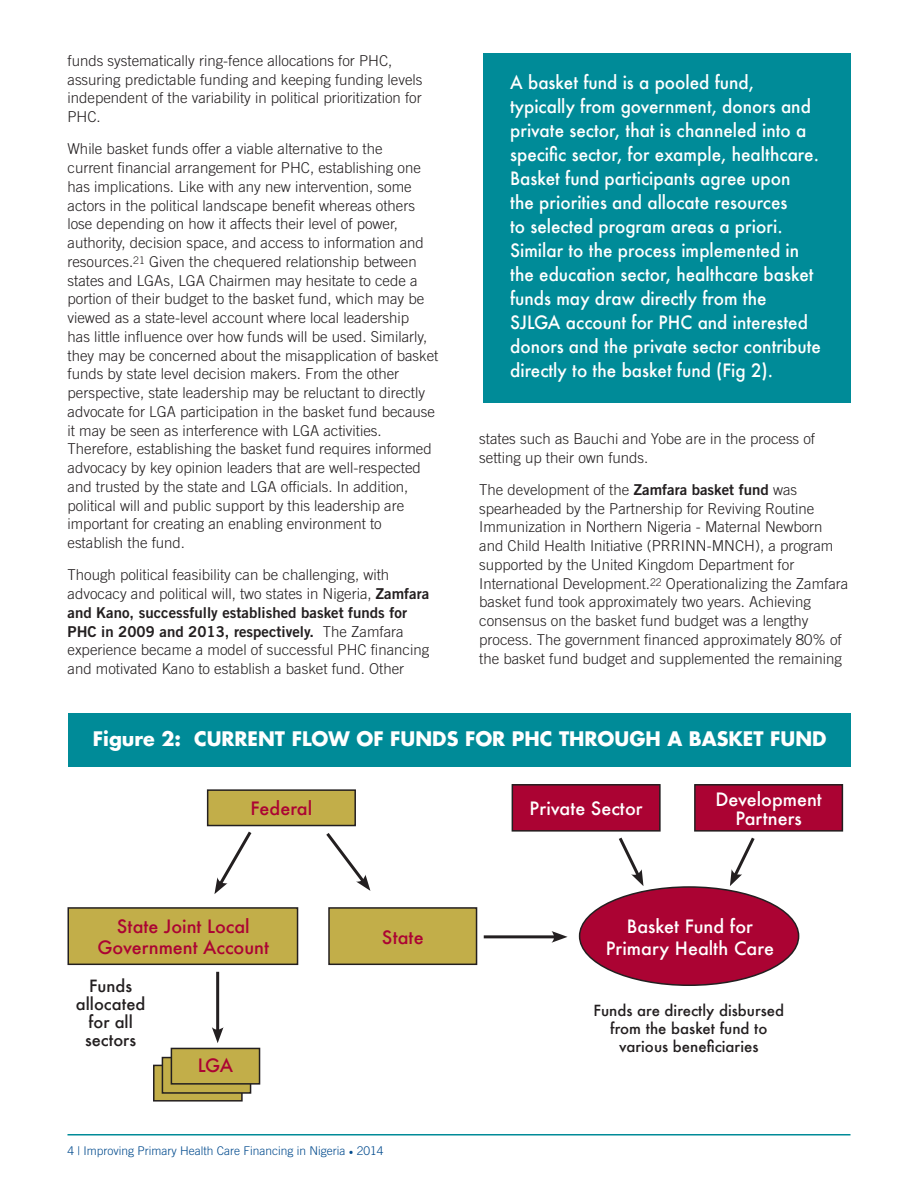
<style>
.page{position:relative;width:918px;height:1188px;background:#fff}
.page>*{position:absolute;margin:0;border:0;box-sizing:border-box;transform-origin:0 0}
.t1{font:700 19.5px "Futura";color:#fff}
.t2{font:500 18px/24px "Futura";color:#fff;scale:.95 1}
.t3{font:500 18px/21.6px "Futura";color:#fff;text-align:center}
.t4{font:500 18px/21.6px "Futura";color:#ab0333;text-align:center}
.t5{font:500 16.5px/18px "Futura";color:#231f20;text-align:center}
.t6{font:300 15px/18.8px "Trade Gothic";color:#231f20}
.t7{font:500 15px/18px "Futura";color:#231f20;text-align:center}
.t8{font:300 12px "Trade Gothic";color:#004a8d}
.s1{font-family:"Trade Gothic Bold Two";font-weight:400}
.s2{font-family:"Minion Pro";font-weight:400}
</style>
<div class="page">
<div style="left:483px;top:54px;width:367px;height:349px;background:#008b98"></div>
<hr style="left:68px;top:1134px;width:782px;height:2px;background:#008b98">
<div style="left:68px;top:713px;width:783px;height:54px;background:#008b98"></div>
<div style="left:580px;top:887px;width:219px;height:98px;background:#ab0333;border-radius:50%"></div>
<div style="left:208px;top:790px;width:147px;height:36px;background:#c2ae49"></div>
<div style="left:207px;top:789px;width:149px;height:37px;border:2px solid #231f20"></div>
<div style="left:512px;top:785px;width:148px;height:46px;background:#ab0333"></div>
<div style="left:512px;top:784px;width:149px;height:48px;border:2px solid #231f20"></div>
<div style="left:695px;top:785px;width:147px;height:46px;background:#ab0333"></div>
<div style="left:694px;top:784px;width:149px;height:48px;border:2px solid #231f20"></div>
<div style="left:329px;top:908px;width:148px;height:56px;background:#c2ae49"></div>
<div style="left:328px;top:907px;width:149px;height:58px;border:2px solid #231f20"></div>
<div style="left:68px;top:908px;width:230px;height:56px;background:#c2ae49"></div>
<div style="left:68px;top:907px;width:230px;height:58px;border:2px solid #231f20"></div>
<div style="left:154px;top:1065px;width:88px;height:36px;background:#c2ae49"></div>
<div style="left:153px;top:1065px;width:90px;height:37px;border:2px solid #231f20"></div>
<div style="left:162px;top:1058px;width:89px;height:35px;background:#c2ae49"></div>
<div style="left:162px;top:1057px;width:89px;height:37px;border:2px solid #231f20"></div>
<div style="left:171px;top:1048px;width:89px;height:36px;background:#c2ae49"></div>
<div style="left:171px;top:1048px;width:89px;height:37px;border:2px solid #231f20"></div>
<hr style="left:216px;top:972px;width:3px;height:61px;background:#231f20">
<svg style="left:212px;top:1027px;width:12px;height:16px"></svg>
<svg style="left:214px;top:831px;width:38px;height:63px"></svg>
<hr style="left:484px;top:935px;width:73px;height:3px;background:#231f20">
<svg style="left:551px;top:931px;width:17px;height:12px"></svg>
<svg style="left:326px;top:833px;width:44px;height:58px"></svg>
<svg style="left:619px;top:837px;width:24px;height:49px"></svg>
<svg style="left:730px;top:837px;width:25px;height:49px"></svg>
<p class="t6" style="left:68px;top:51px;width:357px">funds systematically ring-fence allocations for PHC, assuring predictable funding and keeping funding levels independent of the variability in political prioritization for PHC.</p>
<p class="t6" style="left:68px;top:139px;width:372px">While basket funds offer a viable alternative to the<br>current fnancial arrangement for PHC, establishing one has implications. Like with any new intervention, some actors in the political landscape beneft whereas others lose depending on how it affects their level of power, authority, decision space, and access to information and resources.<sup>21</sup> Given the chequered relationship between states and LGAs, LGA Chairmen may hesitate to cede a portion of their budget to the basket fund, which may be viewed as a state-level account where local leadership<br>has little infuence over how funds will be used. Similarly, they may be concerned about the misapplication of basket funds by state level decision makers. From the other perspective, state leadership may be reluctant to directly advocate for LGA participation in the basket fund because it may be seen as interference with LGA activities.<br>Therefore, establishing the basket fund requires informed advocacy by key opinion leaders that are well-respected and trusted by the state and LGA offcials. In addition, political will and public support by this leadership are important for creating an enabling environment to establish the fund.</p>
<p class="t6" style="left:68px;top:565px;width:363px">Though political feasibility can be challenging, with advocacy and political will, two states in Nigeria, <span class="s1">Zamfara and Kano, successfully established basket funds for PHC in 2009 and 2013, respectively.</span> The Zamfara experience became a model of successful PHC fnancing and motivated Kano to establish a basket fund. Other</p>
<p class="t2" style="left:510px;top:70px;width:318px">A basket fund is a pooled fund, typically from government, donors and private sector, that is channeled into a</p>
<p class="t2" style="left:510px;top:142px;width:327px">specific sector, for example, healthcare.</p>
<p class="t2" style="left:510px;top:166px;width:329px">Basket fund participants agree upon<br>the priorities and allocate resources<br>to selected program areas a priori.<br>Similar to the process implemented in the education sector, healthcare basket funds may draw directly from the SJLGA account for PHC and interested donors and the private sector contribute directly to the basket fund (Fig 2).</p>
<p class="t6" style="left:479px;top:429px;width:338px">states such as Bauchi and Yobe are in the process of setting up their own funds.</p>
<p class="t6" style="left:479px;top:480px;width:371px">The development of the <span class="s1">Zamfara basket fund</span> was spearheaded by the Partnership for Reviving Routine Immunization in Northern Nigeria - Maternal Newborn and Child Health Initiative (PRRINN-MNCH), a program supported by the United Kingdom Department for International Development.<sup>22</sup> Operationalizing the Zamfara basket fund took approximately two years. Achieving consensus on the basket fund budget was a lengthy process. The government fnanced approximately 80% of the basket fund budget and supplemented the remaining</p>
<p class="t1" style="left:93px;top:725px;width:735px">Figure 2: CURRENT FLOW OF FUNDS FOR PHC THROUGH A BASKET FUND</p>
<p class="t4" style="left:251px;top:798px;width:63px">Federal</p>
<p class="t3" style="left:530px;top:798px;width:114px">Private Sector</p>
<p class="t3" style="left:715px;top:789px;width:108px;line-height:19.5px">Development<br>Partners</p>
<p class="t4" style="left:97px;top:915px;width:173px">State Joint Local<br>Government Account</p>
<p class="t5" style="left:76px;top:977px;width:71px">Funds allocated for all sectors</p>
<p class="t4" style="left:198px;top:1054px;width:37px">LGA</p>
<p class="t4" style="left:382px;top:926px;width:43px">State</p>
<p class="t8" style="left:68px;top:1144px;width:318px">4 | Improving Primary Health Care Financing in Nigeria <span class="s2">•</span> 2014</p>
<p class="t3" style="left:606px;top:916px;width:170px">Basket Fund for<br>Primary Health Care</p>
<p class="t7" style="left:594px;top:1001px;width:192px">Funds are directly disbursed from the basket fund to various beneficiaries</p>
</div>
